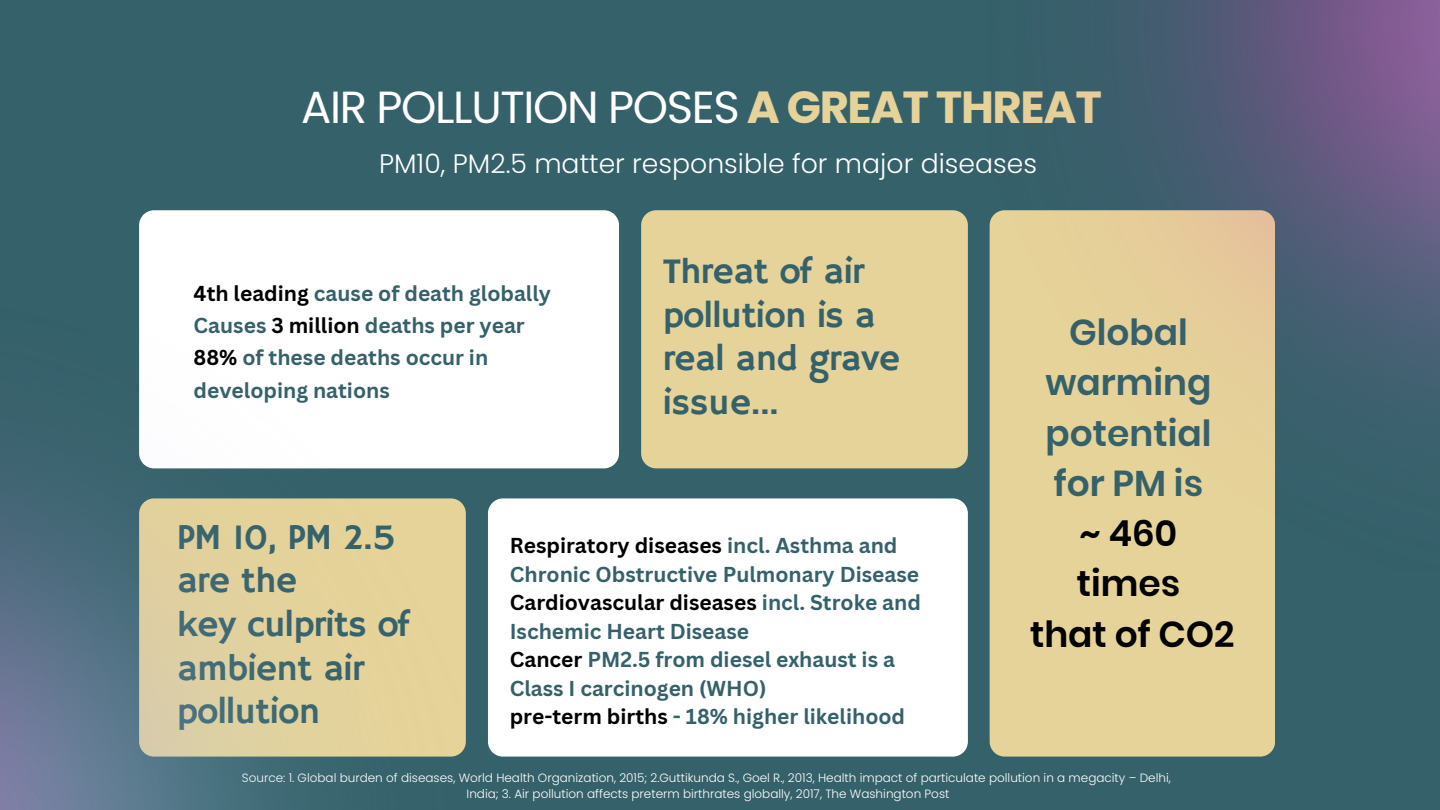
<style>
.page{position:relative;width:1440px;height:810px;background:#35616a}
.page>*{position:absolute;margin:0;border:0;box-sizing:border-box;transform-origin:0 0}
.t1{font:45px "Poppins";letter-spacing:-.03em;color:#fff}
.t2{font:36.6px/43.7px "Hammersmith One";letter-spacing:-.02em;color:#35616a}
.t3{font:600 36px/50.2px "Poppins";color:#35616a;text-align:center}
.t4{font:300 26.7px "Poppins";color:#fff}
.t5{font:700 21px/28.5px "Canva Sans";color:#35616a}
.t6{font:300 12px "Poppins";color:#fff}
.s1{font-weight:700;color:#e6d399}
.s2{color:#000}
</style>
<div class="page">
<div style="left:139px;top:210px;width:480px;height:258px;background:#fff"></div>
<div style="left:641px;top:210px;width:327px;height:258px;background:#e6d399;border-radius:15px"></div>
<div style="left:488px;top:498px;width:480px;height:259px;background:#fff"></div>
<div style="left:990px;top:210px;width:285px;height:547px;background:#e6d399;border-radius:15px"></div>
<img style="left:0;top:291px;width:460px;height:519px">
<img style="left:989px;top:0;width:451px;height:570px">
<p class="t1" style="left:301px;top:76px;width:802px">AIR POLLUTION POSES <span class="s1">A GREAT THREAT</span></p>
<p class="t4" style="left:379px;top:145px;width:659px">PM10, PM2.5 matter responsible for major diseases</p>
<h4 class="t5" style="left:194px;top:277px;width:359px;line-height:32.2px"><span class="s2">4th leading</span> cause of death globally<br>Causes <span class="s2">3 million</span> deaths per year<br><span class="s2">88%</span> of these deaths occur in</h4>
<h3 class="t5" style="left:194px;top:375px;width:198px">developing nations</h3>
<h1 class="t2" style="left:663px;top:251px;width:239px">Threat of air pollution is a real and grave issue...</h1>
<p class="t2" style="left:177px;top:517px;width:235px">PM 10, PM 2.5 are the<br>key culprits of ambient air pollution</p>
<h2 class="t5" style="left:510px;top:531px;width:413px"><span class="s2">Respiratory diseases</span> incl. Asthma and Chronic Obstructive Pulmonary Disease <span class="s2">Cardiovascular diseases</span> incl. Stroke and Ischemic Heart Disease<br><span class="s2">Cancer</span> PM2.5 from diesel exhaust is a Class I carcinogen (WHO)</h2>
<h5 class="t5" style="left:510px;top:702px;width:397px"><span class="s2">pre-term births</span> - 18% higher likelihood</h5>
<h5 class="t3" style="left:1030px;top:307px;width:206px">Global warming potential for PM is<br><span class="s2">~ 460 times<br>that of CO2</span></h5>
<p class="t6" style="left:242px;top:769px;width:931px">Source: 1. Global burden of diseases, World Health Organization, 2015; 2.Guttikunda S., Goel R., 2013, Health impact of particulate pollution in a megacity – Delhi,</p>
<h3 class="t6" style="left:467px;top:786px;width:484px">India; 3. Air pollution affects preterm birthrates globally, 2017, The Washington Post</h3>
</div>
